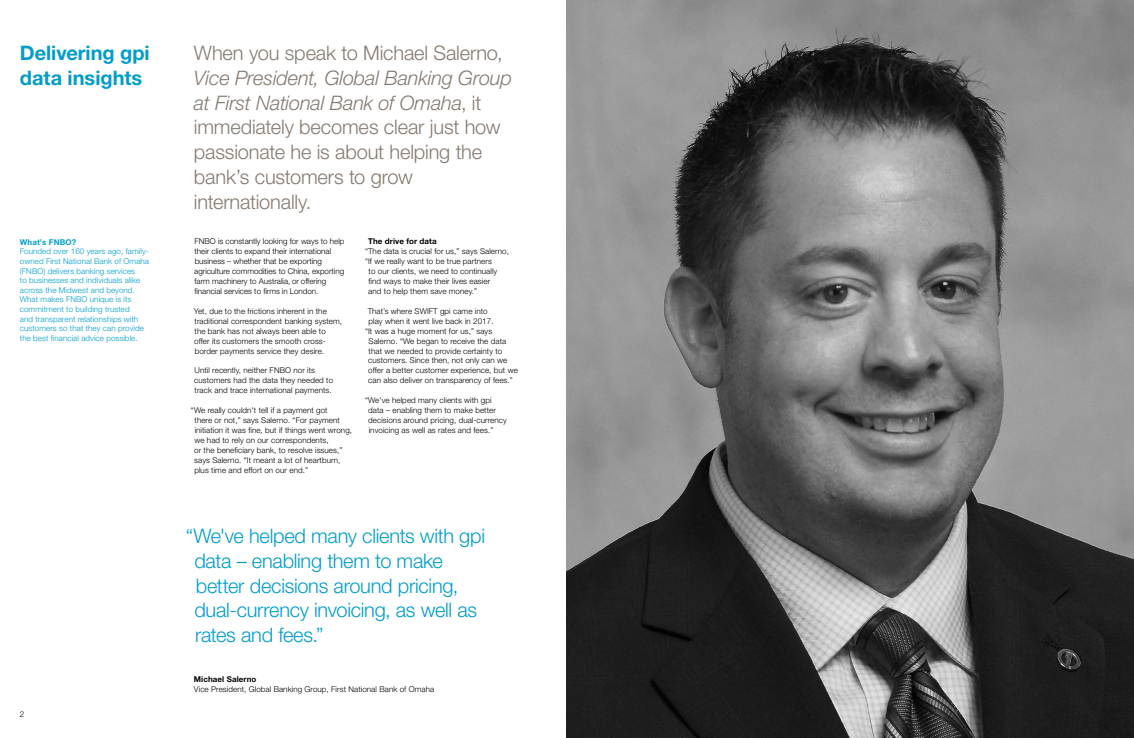
<style>
.page{position:relative;width:1134px;height:738px;background:#fff}
.page>*{position:absolute;margin:0;border:0;box-sizing:border-box;transform-origin:0 0}
.t1{font:300 20px/24.9px "Helvetica Neue LT Pro";letter-spacing:-.01em;color:#85796f}
.t2{font:300 20px/24.9px "Helvetica Neue LT Pro";letter-spacing:-.015em;color:#009dcc}
.t3{font:700 20px/24.9px "Helvetica Neue LT Pro";color:#009dcc}
.t4{font:300 8px/9.9px "Helvetica Neue LT Pro";letter-spacing:.01em;color:#000}
.t5{font:300 8px/9.6px "Helvetica Neue LT Pro";letter-spacing:.01em;color:#009dcc}
.t6{font:700 8px "Helvetica Neue LT Pro";letter-spacing:.01em;color:#000}
.t7{font:700 8px "Helvetica Neue LT Pro";letter-spacing:.01em;color:#009dcc}
.s1{font-style:italic}
</style>
<div class="page">
<img style="left:567px;top:0;width:567px;height:737px">
<h1 class="t3" style="left:20px;top:40px;width:131px">Delivering gpi data insights</h1>
<h1 class="t1" style="left:194px;top:40px;width:310px">When you speak to Michael Salerno,</h1>
<h1 class="t1" style="left:194px;top:65px;width:319px"><span class="s1">Vice President, Global Banking Group at First National Bank of Omaha</span>, it immediately becomes clear just how passionate he is about helping the bank’s customers to grow internationally.</h1>
<p class="t7" style="left:20px;top:237px;width:58px">What’s FNBO?</p>
<p class="t5" style="left:20px;top:246px;width:131px">Founded over 160 years ago, family&shy;owned First National Bank of Omaha (FNBO) delivers banking services<br>to businesses and individuals alike across the Midwest and beyond.<br>What makes FNBO unique is its commitment to building trusted<br>and transparent relationships with customers so that they can provide the best financial advice possible.</p>
<p class="t4" style="left:20px;top:708px;width:6px">2</p>
<p class="t4" style="left:194px;top:236px;width:152px">FNBO is constantly looking for ways to help their clients to expand their international business – whether that be exporting agriculture commodities to China, exporting farm machinery to Australia, or offering financial services to firms in London.</p>
<p class="t4" style="left:194px;top:305px;width:150px">Yet, due to the frictions inherent in the traditional correspondent banking system, the bank has not always been able to offer its customers the smooth cross&shy;border payments service they desire.</p>
<p class="t4" style="left:194px;top:365px;width:140px">Until recently, neither FNBO nor its customers had the data they needed to track and trace international payments.</p>
<p class="t4" style="left:194px;top:405px;width:159px;text-indent:-3px">“We really couldn't tell if a payment got<br>there or not,” says Salerno. “For payment initiation it was fine, but if things went wrong, we had to rely on our correspondents,<br>or the beneficiary bank, to resolve issues,” says Salerno. “It meant a lot of heartburn, plus time and effort on our end.”</p>
<p class="t6" style="left:368px;top:236px;width:70px">The drive for data</p>
<p class="t4" style="left:365px;top:246px;width:145px">“The data is crucial for us,” says Salerno,</p>
<p class="t4" style="left:365px;top:256px;width:128px">“If we really want to be true partners</p>
<p class="t4" style="left:369px;top:266px;width:130px">to our clients, we need to continually</p>
<p class="t4" style="left:368px;top:275px;width:123px">find ways to make their lives easier</p>
<p class="t4" style="left:368px;top:285px;width:110px">and to help them save money.”</p>
<p class="t4" style="left:368px;top:305px;width:122px">That’s where SWIFT gpi came into</p>
<p class="t4" style="left:368px;top:315px;width:127px">play when it went live back in 2017.</p>
<p class="t4" style="left:365px;top:325px;width:129px">“It was a huge moment for us,” says</p>
<p class="t4" style="left:369px;top:335px;width:139px">Salerno. “We began to receive the data</p>
<p class="t4" style="left:369px;top:345px;width:135px">that we needed to provide certainty to</p>
<p class="t4" style="left:368px;top:355px;width:141px">customers. Since then, not only can we</p>
<p class="t4" style="left:368px;top:365px;width:151px">offer a better customer experience, but we</p>
<p class="t4" style="left:368px;top:375px;width:146px">can also deliver on transparency of fees.”</p>
<p class="t4" style="left:368px;top:395px;width:140px;text-indent:-3px">“We've helped many clients with gpi data – enabling them to make better decisions around pricing, dual-currency invoicing as well as rates and fees.”</p>
<h1 class="t2" style="left:194px;top:522px;width:292px;text-indent:-8px">“We've helped many clients with gpi data – enabling them to make better decisions around pricing, dual-currency invoicing, as well as rates and fees.”</h1>
<p class="t6" style="left:194px;top:674px;width:64px">Michael Salerno</p>
<p class="t4" style="left:194px;top:683px;width:242px">Vice President, Global Banking Group, First National Bank of Omaha</p>
</div>
